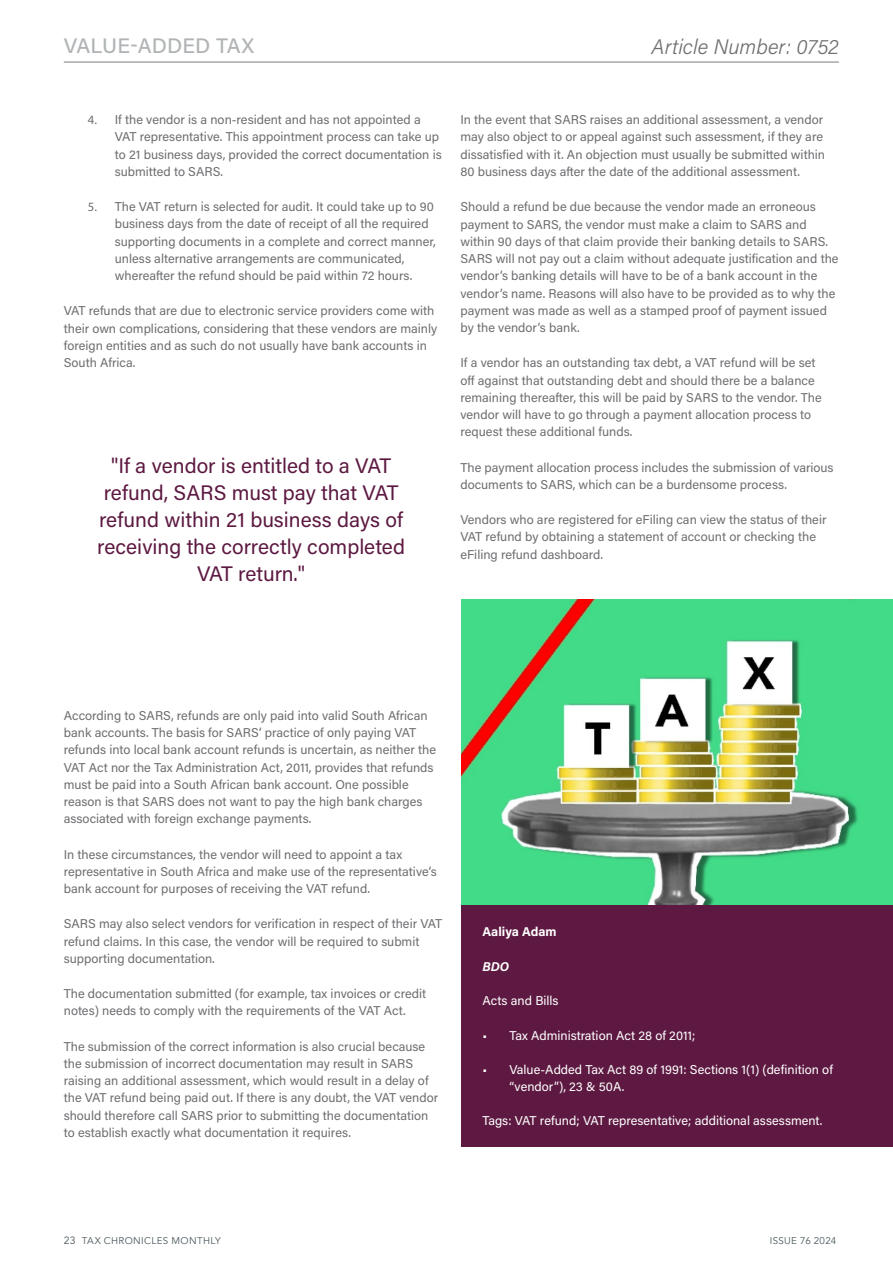
<style>
.page{position:relative;width:893px;height:1263px;background:#fff}
.page>*{position:absolute;margin:0;border:0;box-sizing:border-box;transform-origin:0 0}
.t1{font:21px/27px "Acumin Pro";color:#5d1941;text-align:center}
.t2{font:italic 300 21px "Acumin Pro";color:#6d6e71}
.t3{font:500 21px "Acumin Pro";letter-spacing:.005em;color:#b1b4b6}
.t4{font:12.75px/17.2px "Acumin Pro";color:#6d6e71}
.t5{font:12.75px/16.5px "Acumin Pro";color:#fff}
.t6{font:700 12.75px "Acumin Pro";color:#fff}
.t7{font:italic 700 12.75px "Acumin Pro";color:#fff}
.t8{font:9.75px "Avenir";letter-spacing:.04em;color:#4a565c}
.s1{font-family:"Myriad Pro"}
.s2{font-family:"Avenir LT Std";font-size:10.5px}
</style>
<div class="page">
<img style="left:461px;top:600px;width:432px;height:306px">
<hr style="left:64px;top:61px;width:775px;height:2px;background:#a7a9ac">
<div style="left:461px;top:906px;width:432px;height:241px;background:#5d1941"></div>
<h1 class="t3" style="left:64px;top:31px;width:192px">VALUE-ADDED TAX</h1>
<h1 class="t2" style="left:651px;top:32px;width:189px">Article Number: 0752</h1>
<p class="t4" style="left:115px;top:111px;width:328px;text-indent:-27px"><span class="s1">4.</span> If the vendor is a non-resident and has not appointed a VAT representative. This appointment process can take up to 21 business days, provided the correct documentation is submitted to SARS.</p>
<p class="t4" style="left:115px;top:198px;width:323px;text-indent:-27px"><span class="s1">5.</span> The VAT return is selected for audit. It could take up to 90 business days from the date of receipt of all the required supporting documents in a complete and correct manner, unless alternative arrangements are communicated, whereafter the refund should be paid within 72 hours.</p>
<p class="t4" style="left:64px;top:302px;width:375px">VAT refunds that are due to electronic service providers come with their own complications, considering that these vendors are mainly foreign entities and as such do not usually have bank accounts in South Africa.</p>
<h1 class="t1" style="left:97px;top:451px;width:309px">"If a vendor is entitled to a VAT refund, SARS must pay that VAT refund within 21 business days of receiving the correctly completed<br>VAT return."</h1>
<p class="t4" style="left:460px;top:111px;width:366px">In the event that SARS raises an additional assessment, a vendor may also object to or appeal against such assessment, if they are dissatisfied with it. An objection must usually be submitted within 80 business days after the date of the additional assessment.</p>
<p class="t4" style="left:460px;top:198px;width:380px">Should a refund be due because the vendor made an erroneous payment to SARS, the vendor must make a claim to SARS and within 90 days of that claim provide their banking details to SARS.<br>SARS will not pay out a claim without adequate justification and the vendor’s banking details will have to be of a bank account in the vendor’s name. Reasons will also have to be provided as to why the payment was made as well as a stamped proof of payment issued by the vendor’s bank.</p>
<p class="t4" style="left:460px;top:354px;width:363px">If a vendor has an outstanding tax debt, a VAT refund will be set off against that outstanding debt and should there be a balance remaining thereafter, this will be paid by SARS to the vendor. The vendor will have to go through a payment allocation process to request these additional funds.</p>
<p class="t4" style="left:460px;top:458px;width:375px">The payment allocation process includes the submission of various documents to SARS, which can be a burdensome process.</p>
<p class="t4" style="left:460px;top:510px;width:368px">Vendors who are registered for eFiling can view the status of their<br>VAT refund by obtaining a statement of account or checking the eFiling refund dashboard.</p>
<p class="t4" style="left:64px;top:706px;width:374px">According to SARS, refunds are only paid into valid South African bank accounts. The basis for SARS’ practice of only paying VAT refunds into local bank account refunds is uncertain, as neither the VAT Act nor the Tax Administration Act, 2011, provides that refunds must be paid into a South African bank account. One possible reason is that SARS does not want to pay the high bank charges associated with foreign exchange payments.</p>
<p class="t4" style="left:64px;top:845px;width:375px">In these circumstances, the vendor will need to appoint a tax representative in South Africa and make use of the representative’s bank account for purposes of receiving the VAT refund.</p>
<p class="t4" style="left:64px;top:915px;width:380px">SARS may also select vendors for verification in respect of their VAT refund claims. In this case, the vendor will be required to submit supporting documentation.</p>
<p class="t4" style="left:64px;top:984px;width:364px">The documentation submitted (for example, tax invoices or credit notes) needs to comply with the requirements of the VAT Act.</p>
<p class="t4" style="left:64px;top:1037px;width:376px">The submission of the correct information is also crucial because the submission of incorrect documentation may result in SARS raising an additional assessment, which would result in a delay of the VAT refund being paid out. If there is any doubt, the VAT vendor should therefore call SARS prior to submitting the documentation to establish exactly what documentation it requires.</p>
<p class="t6" style="left:482px;top:923px;width:76px">Aaliya Adam</p>
<p class="t7" style="left:482px;top:957px;width:28px">BDO</p>
<p class="t5" style="left:482px;top:992px;width:78px">Acts and Bills</p>
<p class="t5" style="left:482px;top:1027px;width:214px">• Tax Administration Act 28 of 2011;</p>
<p class="t5" style="left:509px;top:1061px;width:325px;text-indent:-27px">• Value-Added Tax Act 89 of 1991: Sections 1(1) (definition of “vendor”), 23 &amp; 50A.</p>
<p class="t5" style="left:482px;top:1112px;width:341px">Tags: VAT refund; VAT representative; additional assessment.</p>
<p class="t8" style="left:64px;top:1234px;width:158px"><span class="s2">23</span> TAX CHRONICLES MONTHLY</p>
<p class="t8" style="left:770px;top:1234px;width:68px">ISSUE 76 2024</p>
</div>
